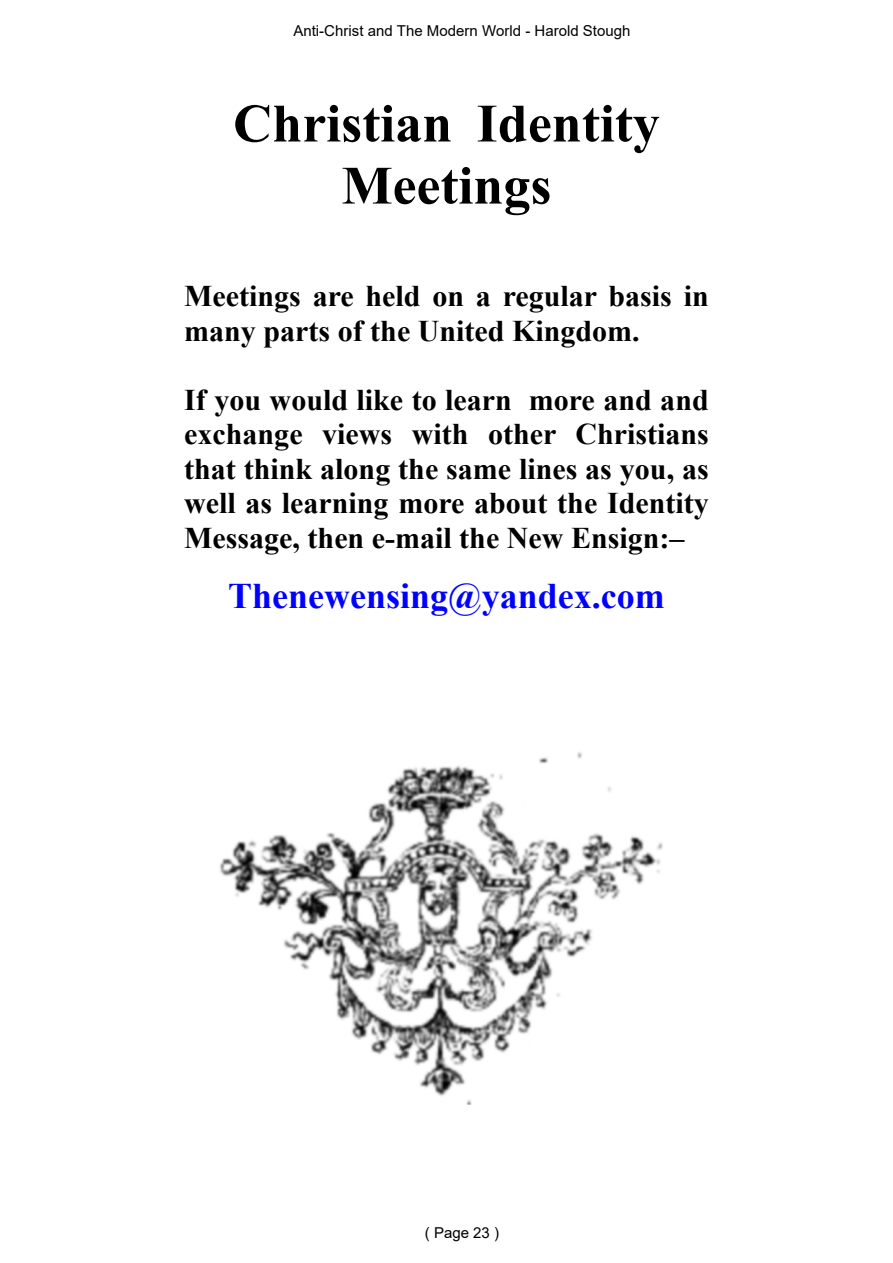
<style>
.page{position:relative;width:893px;height:1263px;background:#fff}
.page>*{position:absolute;margin:0;border:0;box-sizing:border-box;transform-origin:0 0}
.t1{font:700 54px/62.1px "Times New Roman";color:#000;text-align:center}
.t2{font:700 36px "Times New Roman";color:#00f}
.t3{font:700 30px/34.5px "Times New Roman";color:#000}
.t4{font:15px "Arial";color:#000}
</style>
<div class="page">
<img style="left:219px;top:752px;width:444px;height:352px">
<p class="t4" style="left:293px;top:25px;width:339px">Anti-Christ and The Modern World - Harold Stough</p>
<h1 class="t1" style="left:233px;top:98px;width:428px">Christian Identity<br>Meetings</h1>
<p class="t3" style="left:184px;top:282px;width:526px">Meetings are held on a regular basis in many parts of the United Kingdom.</p>
<p class="t3" style="left:184px;top:386px;width:526px;text-align:justify">If you would like to learn more and and exchange views with other Christians that think along the same lines as you, as well as learning more about the Identity Message, then e-mail the New Ensign:–</p>
<p class="t2" style="left:228px;top:584px;width:438px">Thenewensing@yandex.com</p>
<p class="t4" style="left:425px;top:1227px;width:76px">( Page 23 )</p>
</div>
